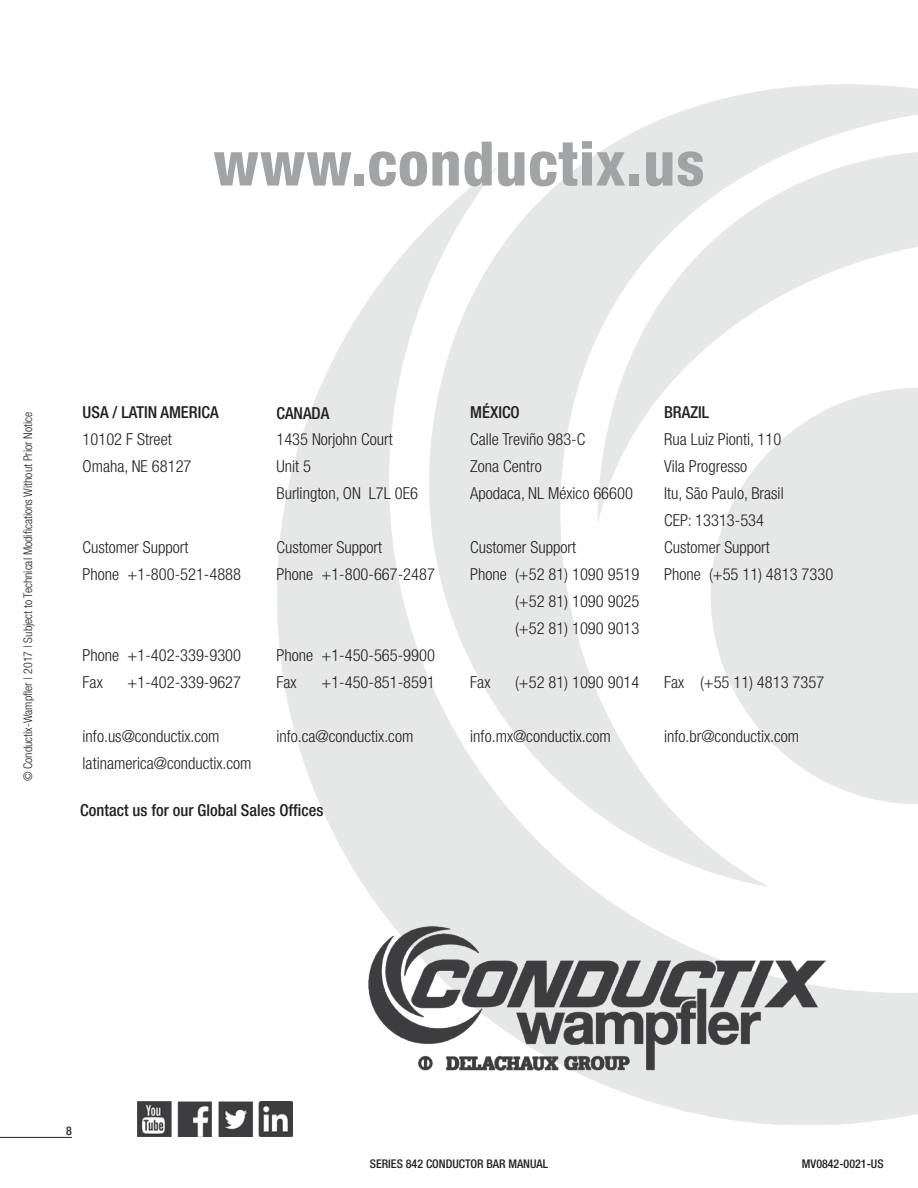
<style>
.page{position:relative;width:918px;height:1188px;background:#fff}
.page>*{position:absolute;margin:0;border:0;box-sizing:border-box;transform-origin:0 0}
.t1{font:800 condensed 61.5px "Helvetica Neue LT";letter-spacing:.015em;color:#a1a4a6}
.t2{font:300 condensed 16.5px/27px "Helvetica Neue LT";color:#231f20}
.t3{font:500 condensed 16.5px "Helvetica Neue LT";color:#231f20}
.t4{font:300 condensed 12px "Helvetica Neue LT";color:#231f20}
.t5{font:500 condensed 12px "Helvetica Neue LT";color:#231f20}
</style>
<div class="page">
<img style="left:278px;top:84px;width:640px;height:1041px">
<img style="left:367px;top:925px;width:459px;height:147px">
<img style="left:138px;top:1102px;width:155px;height:34px">
<hr style="left:0;top:1137px;width:72px;height:1px;background:#231f20">
<h1 class="t1" style="left:213px;top:126px;width:493px">www.conductix.us</h1>
<p class="t4" style="left:21px;top:781px;width:371px;rotate:-90deg">© Conductix-Wampfler | 2017 | Subject to Technical Modifications Without Prior Notice</p>
<p class="t3" style="left:83px;top:403px;width:137px">USA / LATIN AMERICA</p>
<p class="t2" style="left:83px;top:426px;width:110px">10102 F Street<br>Omaha, NE 68127</p>
<p class="t2" style="left:83px;top:534px;width:160px">Customer Support<br>Phone +1-800-521-4888</p>
<p class="t3" style="left:276px;top:403px;width:54px">CANADA</p>
<p class="t2" style="left:276px;top:426px;width:143px">1435 Norjohn Court<br>Unit 5<br>Burlington, ON L7L 0E6</p>
<p class="t2" style="left:276px;top:534px;width:160px">Customer Support<br>Phone +1-800-667-2487</p>
<p class="t2" style="left:83px;top:642px;width:160px">Phone +1-402-339-9300<br>Fax</p>
<p class="t2" style="left:128px;top:669px;width:115px">+1-402-339-9627</p>
<p class="t2" style="left:276px;top:642px;width:160px">Phone +1-450-565-9900<br>Fax</p>
<p class="t2" style="left:321px;top:669px;width:115px">+1-450-851-8591</p>
<p class="t2" style="left:83px;top:723px;width:170px">info.us@conductix.com latinamerica@conductix.com</p>
<p class="t2" style="left:276px;top:723px;width:138px">info.ca@conductix.com</p>
<p class="t3" style="left:80px;top:800px;width:245px">Contact us for our Global Sales Offices</p>
<p class="t3" style="left:470px;top:403px;width:51px">MÉXICO</p>
<p class="t2" style="left:470px;top:426px;width:164px">Calle Treviño 983-C<br>Zona Centro<br>Apodaca, NL México 66600</p>
<p class="t2" style="left:470px;top:534px;width:107px">Customer Support</p>
<p class="t2" style="left:470px;top:561px;width:171px">Phone (+52 81) 1090 9519</p>
<p class="t2" style="left:515px;top:588px;width:126px">(+52 81) 1090 9025</p>
<p class="t2" style="left:515px;top:615px;width:126px">(+52 81) 1090 9013</p>
<p class="t2" style="left:470px;top:669px;width:22px">Fax</p>
<p class="t2" style="left:515px;top:669px;width:126px">(+52 81) 1090 9014</p>
<p class="t2" style="left:470px;top:723px;width:142px">info.mx@conductix.com</p>
<p class="t3" style="left:664px;top:403px;width:46px">BRAZIL</p>
<p class="t2" style="left:664px;top:426px;width:171px">Rua Luiz Pionti, 110<br>Vila Progresso<br>Itu, São Paulo, Brasil<br>CEP: 13313-534<br>Customer Support<br>Phone (+55 11) 4813 7330</p>
<p class="t2" style="left:664px;top:669px;width:162px">Fax (+55 11) 4813 7357</p>
<p class="t2" style="left:664px;top:723px;width:137px">info.br@conductix.com</p>
<p class="t5" style="left:66px;top:1124px;width:7px">8</p>
<p class="t5" style="left:370px;top:1157px;width:180px">SERIES 842 CONDUCTOR BAR MANUAL</p>
<p class="t5" style="left:802px;top:1157px;width:83px">MV0842-0021-US</p>
</div>
